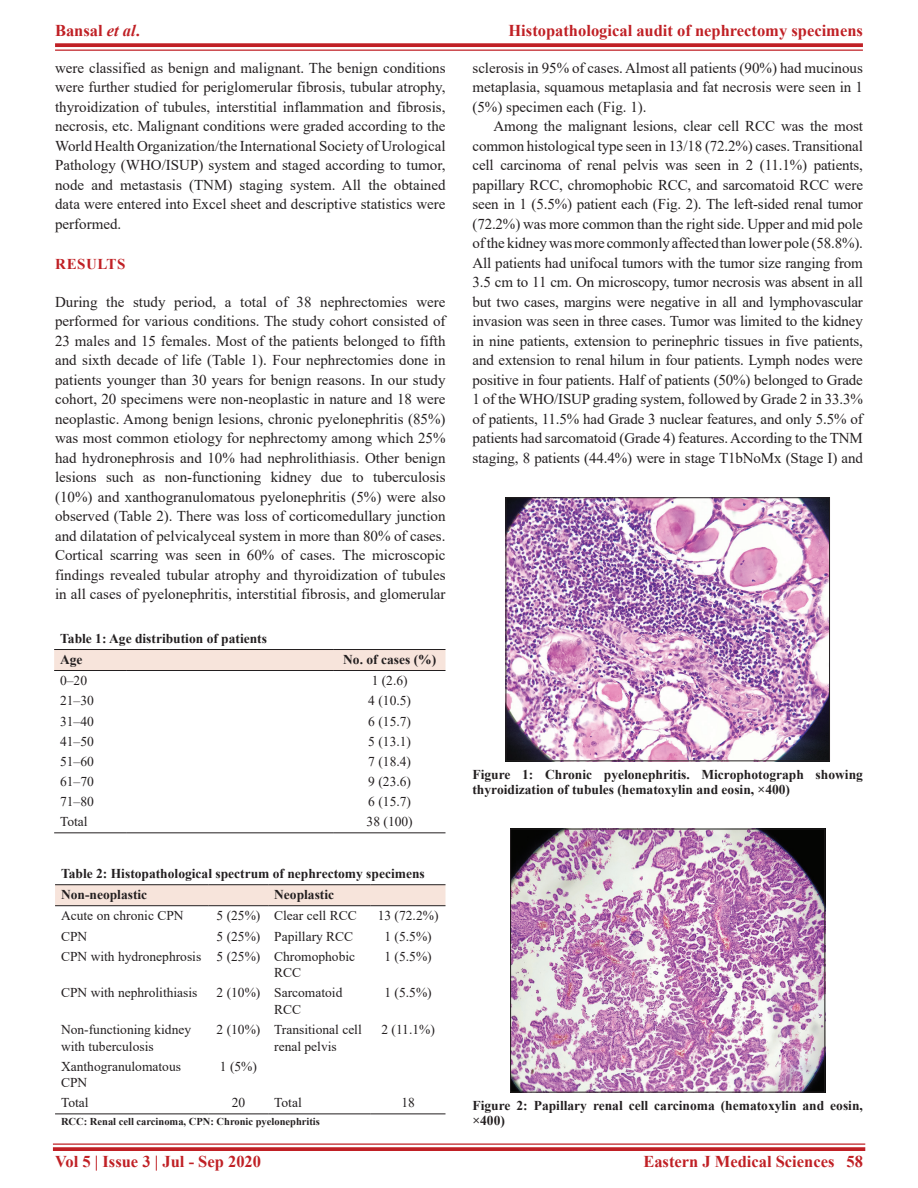
<style>
.page{position:relative;width:918px;height:1188px;background:#fff}
.page>*{position:absolute;margin:0;border:0;box-sizing:border-box;transform-origin:0 0}
.RF{font:700 16.5px "Times New Roman";color:#c02025}
.TXFL{font:15px/19.5px "Times New Roman";color:#231f20;text-align:justify}
.TX{font:15px/19.5px "Times New Roman";letter-spacing:-.01em;color:#231f20;text-align:justify}
.t1{font:700 15px "Times New Roman";letter-spacing:.035em;color:#c02025}
.TB{font:13.5px/16.5px "Times New Roman";color:#231f20}
.FGC{font:700 13.5px/15px "Times New Roman";color:#231f20}
.TT{font:700 13.5px "Times New Roman";color:#231f20}
.TCH{font:700 13.5px "Times New Roman";color:#231f20}
.TBL{font:13.5px "Times New Roman";color:#231f20}
.TFN{font:700 10.5px "Times New Roman";color:#231f20}
.s1{font-style:italic}
</style>
<div class="page">
<svg style="left:55px;top:43px;width:808px;height:4px;background:#c42f34"></svg>
<hr style="left:55px;top:50px;width:808px;height:1px;background:#c02025">
<hr style="left:53px;top:1143px;width:812px;height:2px;background:#c02025">
<svg style="left:53px;top:1147px;width:812px;height:4px;background:#c32d32"></svg>
<div style="left:55px;top:885px;width:391px;height:21px;background:#f7e4db"></div>
<hr style="left:55px;top:1114px;width:154px;height:1px;background:#231f20">
<hr style="left:209px;top:1114px;width:59px;height:1px;background:#231f20">
<hr style="left:268px;top:1114px;width:103px;height:1px;background:#231f20">
<hr style="left:371px;top:1114px;width:74px;height:1px;background:#231f20">
<hr style="left:55px;top:884px;width:154px;height:1px;background:#231f20">
<hr style="left:209px;top:884px;width:59px;height:1px;background:#231f20">
<hr style="left:268px;top:884px;width:103px;height:1px;background:#231f20">
<hr style="left:371px;top:884px;width:74px;height:1px;background:#231f20">
<hr style="left:55px;top:905px;width:154px;height:1px;background:#231f20">
<hr style="left:209px;top:905px;width:59px;height:1px;background:#231f20">
<hr style="left:268px;top:905px;width:103px;height:1px;background:#231f20">
<hr style="left:371px;top:905px;width:74px;height:1px;background:#231f20">
<div style="left:54px;top:650px;width:392px;height:20px;background:#f7e4db"></div>
<hr style="left:54px;top:832px;width:73px;height:1px;background:#231f20">
<hr style="left:127px;top:832px;width:207px;height:1px;background:#231f20">
<hr style="left:334px;top:832px;width:112px;height:1px;background:#231f20">
<hr style="left:54px;top:649px;width:73px;height:1px;background:#231f20">
<hr style="left:127px;top:649px;width:207px;height:1px;background:#231f20">
<hr style="left:334px;top:649px;width:112px;height:1px;background:#231f20">
<hr style="left:54px;top:670px;width:73px;height:1px;background:#231f20">
<hr style="left:127px;top:670px;width:207px;height:1px;background:#231f20">
<hr style="left:334px;top:670px;width:112px;height:1px;background:#231f20">
<img style="left:512px;top:831px;width:311px;height:259px">
<div style="left:510px;top:829px;width:315px;height:263px;border:1px solid #231f20"></div>
<img style="left:508px;top:500px;width:320px;height:259px">
<div style="left:506px;top:498px;width:324px;height:263px;border:1px solid #231f20"></div>
<p class="RF" style="left:55px;top:18px;width:86px">Bansal <span class="s1">et al</span>.</p>
<p class="RF" style="left:508px;top:18px;width:356px">Histopathological audit of nephrectomy specimens</p>
<p class="TXFL" style="left:55px;top:58px;width:392px">were classified as benign and malignant. The benign conditions were further studied for periglomerular fibrosis, tubular atrophy, thyroidization of tubules, interstitial inflammation and fibrosis, necrosis, etc. Malignant conditions were graded according to the World Health Organization/the International Society of Urological Pathology (WHO/ISUP) system and staged according to tumor, node and metastasis (TNM) staging system. All the obtained data were entered into Excel sheet and descriptive statistics were performed.</p>
<h1 class="t1" style="left:55px;top:254px;width:72px">RESULTS</h1>
<p class="TXFL" style="left:55px;top:292px;width:392px">During the study period, a total of 38 nephrectomies were performed for various conditions. The study cohort consisted of 23 males and 15 females. Most of the patients belonged to fifth and sixth decade of life (Table 1). Four nephrectomies done in patients younger than 30 years for benign reasons. In our study cohort, 20 specimens were non-neoplastic in nature and 18 were neoplastic. Among benign lesions, chronic pyelonephritis (85%) was most common etiology for nephrectomy among which 25% had hydronephrosis and 10% had nephrolithiasis. Other benign lesions such as non-functioning kidney due to tuberculosis (10%) and xanthogranulomatous pyelonephritis (5%) were also observed (Table 2). There was loss of corticomedullary junction and dilatation of pelvicalyceal system in more than 80% of cases.<br>Cortical scarring was seen in 60% of cases. The microscopic findings revealed tubular atrophy and thyroidization of tubules in all cases of pyelonephritis, interstitial fibrosis, and glomerular</p>
<p class="TT" style="left:60px;top:629px;width:208px">Table 1: Age distribution of patients</p>
<p class="TCH" style="left:60px;top:650px;width:24px">Age</p>
<p class="TCH" style="left:343px;top:650px;width:94px">No. of cases (%)</p>
<p class="TB" style="left:60px;top:672px;width:28px">0–20</p>
<p class="TB" style="left:372px;top:672px;width:37px">1 (2.6)</p>
<p class="TB" style="left:60px;top:692px;width:35px">21–30</p>
<p class="TB" style="left:368px;top:692px;width:44px">4 (10.5)</p>
<p class="TB" style="left:60px;top:712px;width:35px">31–40</p>
<p class="TB" style="left:368px;top:712px;width:44px">6 (15.7)</p>
<p class="TB" style="left:60px;top:733px;width:35px">41–50</p>
<p class="TB" style="left:368px;top:733px;width:44px">5 (13.1)</p>
<p class="TB" style="left:60px;top:753px;width:35px">51–60</p>
<p class="TB" style="left:368px;top:753px;width:44px">7 (18.4)</p>
<p class="TB" style="left:60px;top:773px;width:35px">61–70</p>
<p class="TB" style="left:368px;top:773px;width:44px">9 (23.6)</p>
<p class="TB" style="left:60px;top:793px;width:35px">71–80</p>
<p class="TB" style="left:368px;top:793px;width:44px">6 (15.7)</p>
<p class="TBL" style="left:60px;top:812px;width:29px">Total</p>
<p class="TBL" style="left:367px;top:812px;width:48px">38 (100)</p>
<p class="TT" style="left:61px;top:864px;width:365px">Table 2: Histopathological spectrum of nephrectomy specimens</p>
<p class="TCH" style="left:61px;top:885px;width:88px">Non-neoplastic</p>
<p class="TCH" style="left:274px;top:885px;width:61px">Neoplastic</p>
<p class="TB" style="left:61px;top:907px;width:124px">Acute on chronic CPN</p>
<p class="TB" style="left:217px;top:907px;width:45px">5 (25%)</p>
<p class="TB" style="left:274px;top:907px;width:84px">Clear cell RCC</p>
<p class="TB" style="left:378px;top:907px;width:62px">13 (72.2%)</p>
<p class="TB" style="left:61px;top:927px;width:28px">CPN</p>
<p class="TB" style="left:217px;top:927px;width:45px">5 (25%)</p>
<p class="TB" style="left:274px;top:927px;width:81px">Papillary RCC</p>
<p class="TB" style="left:385px;top:927px;width:49px">1 (5.5%)</p>
<p class="TB" style="left:61px;top:948px;width:142px">CPN with hydronephrosis</p>
<p class="TB" style="left:217px;top:948px;width:45px">5 (25%)</p>
<p class="TB" style="left:274px;top:948px;width:82px">Chromophobic<br>RCC</p>
<p class="TB" style="left:385px;top:948px;width:49px">1 (5.5%)</p>
<p class="TB" style="left:61px;top:984px;width:138px">CPN with nephrolithiasis</p>
<p class="TB" style="left:217px;top:984px;width:45px">2 (10%)</p>
<p class="TB" style="left:274px;top:984px;width:70px">Sarcomatoid<br>RCC</p>
<p class="TB" style="left:385px;top:984px;width:49px">1 (5.5%)</p>
<p class="TB" style="left:61px;top:1021px;width:132px">Non-functioning kidney with tuberculosis</p>
<p class="TB" style="left:217px;top:1021px;width:45px">2 (10%)</p>
<p class="TB" style="left:274px;top:1021px;width:89px">Transitional cell renal pelvis</p>
<p class="TB" style="left:381px;top:1021px;width:55px">2 (11.1%)</p>
<p class="TB" style="left:61px;top:1058px;width:121px">Xanthogranulomatous<br>CPN</p>
<p class="TB" style="left:220px;top:1058px;width:39px">1 (5%)</p>
<p class="TBL" style="left:61px;top:1093px;width:29px">Total</p>
<p class="TBL" style="left:232px;top:1093px;width:15px">20</p>
<p class="TBL" style="left:274px;top:1093px;width:29px">Total</p>
<p class="TBL" style="left:401px;top:1093px;width:15px">18</p>
<p class="TFN" style="left:61px;top:1114px;width:260px">RCC: Renal cell carcinoma, CPN: Chronic pyelonephritis</p>
<p class="TXFL" style="left:472px;top:58px;width:392px">sclerosis in 95% of cases. Almost all patients (90%) had mucinous metaplasia, squamous metaplasia and fat necrosis were seen in 1 (5%) specimen each (Fig. 1).</p>
<p class="TX" style="left:472px;top:116px;width:392px;text-indent:21px">Among the malignant lesions, clear cell RCC was the most common histological type seen in 13/18 (72.2%) cases. Transitional cell carcinoma of renal pelvis was seen in 2 (11.1%) patients, papillary RCC, chromophobic RCC, and sarcomatoid RCC were seen in 1 (5.5%) patient each (Fig. 2). The left-sided renal tumor (72.2%) was more common than the right side. Upper and mid pole of the kidney was more commonly affected than lower pole (58.8%).<br>All patients had unifocal tumors with the tumor size ranging from 3.5 cm to 11 cm. On microscopy, tumor necrosis was absent in all but two cases, margins were negative in all and lymphovascular invasion was seen in three cases. Tumor was limited to the kidney in nine patients, extension to perinephric tissues in five patients, and extension to renal hilum in four patients. Lymph nodes were positive in four patients. Half of patients (50%) belonged to Grade 1 of the WHO/ISUP grading system, followed by Grade 2 in 33.3% of patients, 11.5% had Grade 3 nuclear features, and only 5.5% of patients had sarcomatoid (Grade 4) features. According to the TNM staging, 8 patients (44.4%) were in stage T1bNoMx (Stage I) and</p>
<p class="FGC" style="left:472px;top:767px;width:392px">Figure 1: Chronic pyelonephritis. Microphotograph showing thyroidization of tubules (hematoxylin and eosin, ×400)</p>
<p class="FGC" style="left:472px;top:1098px;width:392px">Figure 2: Papillary renal cell carcinoma (hematoxylin and eosin, ×400)</p>
<p class="RF" style="left:55px;top:1150px;width:208px">Vol 5 | Issue 3 | Jul - Sep 2020</p>
<p class="RF" style="left:643px;top:1150px;width:221px">Eastern J Medical Sciences 58</p>
</div>
